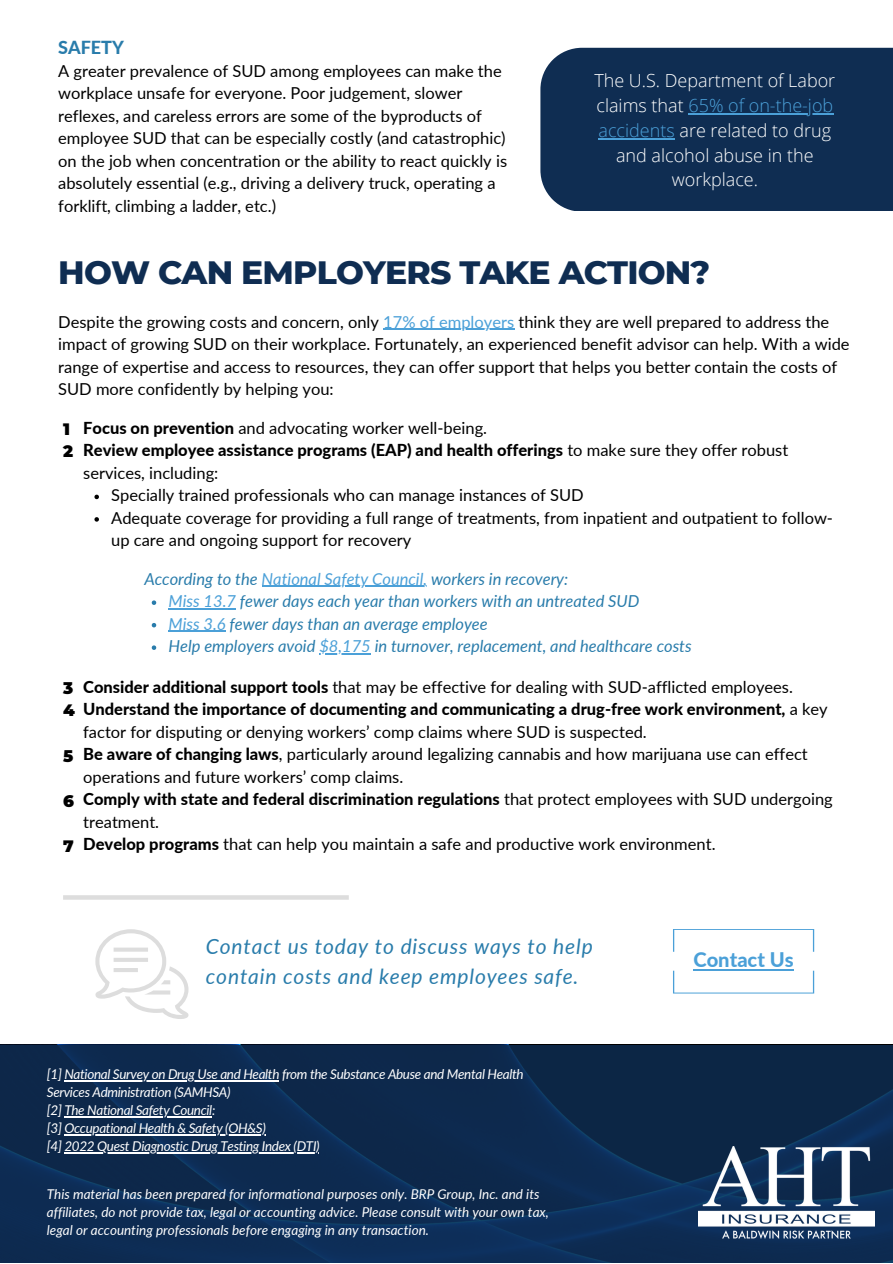
<style>
.page{position:relative;width:893px;height:1264px;background:#fff}
.page>*{position:absolute;margin:0;border:0;box-sizing:border-box;transform-origin:0 0}
.t1{font:800 33px "Montserrat";letter-spacing:-.025em;color:#0f2d52}
.t2{font:italic 21px/29.2px "Lato";letter-spacing:.04em;color:#297cab}
.t3{font:800 20.1px "Lato";color:#4ba0d8}
.t4{font:300 18px/24.8px "Open Sans";color:#fff;text-align:center}
.t5{font:800 18px "Lato";color:#297cab}
.t6{font:16.5px/22.5px "Lato";color:#000}
.t7{font:italic 16.5px/22.5px "Lato";color:#297cab}
.t8{font:900 16.5px/22px "Montserrat";color:#000}
.t9{font:italic 13.5px/18px "Lato";color:#fff}
.t10{font:italic 13.5px/18px "Lato";letter-spacing:-.025em;color:#fff}
.s1{color:#4ba0d8}
.s2{font-weight:800}
</style>
<div class="page">
<div style="left:540px;top:48px;width:352px;height:163px;background:#0f2d52"></div>
<svg style="left:0;top:1044px;width:892px;height:218px;background:#0d2a4f"></svg>
<img style="left:698px;top:1146px;width:176px;height:91px">
<svg style="left:673px;top:929px;width:141px;height:22px"></svg>
<svg style="left:673px;top:970px;width:141px;height:23px"></svg>
<hr style="left:693px;top:968px;width:100px;height:2px;background:#4ba0d8">
<hr style="left:63px;top:895px;width:286px;height:4px;background:#ddd">
<svg style="left:95px;top:929px;width:93px;height:90px"></svg>
<hr style="left:688px;top:113px;width:35px;height:1px;background:#4ba0d8">
<hr style="left:723px;top:113px;width:110px;height:1px;background:#4ba0d8">
<hr style="left:598px;top:138px;width:76px;height:1px;background:#4ba0d8">
<hr style="left:383px;top:329px;width:37px;height:1px;background:#4ba0d8">
<hr style="left:420px;top:329px;width:94px;height:1px;background:#4ba0d8">
<svg style="left:94px;top:494px;width:5px;height:5px"></svg>
<svg style="left:94px;top:517px;width:5px;height:4px"></svg>
<svg style="left:152px;top:600px;width:4px;height:5px"></svg>
<hr style="left:168px;top:608px;width:35px;height:1px;background:#4ba0d8">
<hr style="left:203px;top:608px;width:33px;height:1px;background:#4ba0d8">
<svg style="left:152px;top:623px;width:4px;height:4px"></svg>
<hr style="left:168px;top:631px;width:35px;height:1px;background:#4ba0d8">
<svg style="left:203px;top:631px;width:23px;height:1px"></svg>
<svg style="left:152px;top:645px;width:4px;height:5px"></svg>
<hr style="left:319px;top:653px;width:52px;height:1px;background:#4ba0d8">
<hr style="left:261px;top:586px;width:162px;height:1px;background:#4ba0d8">
<hr style="left:64px;top:1080px;width:215px;height:1px;background:#fff">
<hr style="left:64px;top:1116px;width:148px;height:1px;background:#fff">
<hr style="left:64px;top:1134px;width:201px;height:1px;background:#fff">
<hr style="left:64px;top:1152px;width:255px;height:1px;background:#fff">
<p class="t5" style="left:58px;top:36px;width:67px">SAFETY</p>
<p class="t6" style="left:58px;top:59px;width:450px">A greater prevalence of SUD among employees can make the workplace unsafe for everyone. Poor judgement, slower reflexes, and careless errors are some of the byproducts of employee SUD that can be especially costly (and catastrophic) on the job when concentration or the ability to react quickly is absolutely essential (e.g., driving a delivery truck, operating a forklift, climbing a ladder, etc.)</p>
<p class="t4" style="left:594px;top:68px;width:242px">The U.S. Department of Labor claims that <span class="s1">65% of on-the-job accidents</span> are related to drug and alcohol abuse in the workplace.</p>
<h1 class="t1" style="left:58px;top:252px;width:653px">HOW CAN EMPLOYERS TAKE ACTION?</h1>
<p class="t6" style="left:58px;top:310px;width:792px">Despite the growing costs and concern, only <span class="s1">17% of employers</span> think they are well prepared to address the impact of growing SUD on their workplace. Fortunately, an experienced benefit advisor can help. With a wide range of expertise and access to resources, they can offer support that helps you better contain the costs of SUD more confidently by helping you:</p>
<p class="t8" style="left:63px;top:418px;width:12px">1<br>2</p>
<p class="t6" style="left:83px;top:416px;width:706px"><span class="s2">Focus on prevention</span> and advocating worker well-being.<br><span class="s2">Review employee assistance programs (EAP) and health offerings</span> to make sure they offer robust services, including:</p>
<p class="t6" style="left:111px;top:484px;width:723px">Specially trained professionals who can manage instances of SUD<br>Adequate coverage for providing a full range of treatments, from inpatient and outpatient to follow&shy;up care and ongoing support for recovery</p>
<p class="t7" style="left:144px;top:567px;width:425px">According to the <span class="s1">National Safety Council,</span> workers in recovery:</p>
<p class="t7" style="left:168px;top:589px;width:524px"><span class="s1">Miss 13.7</span> fewer days each year than workers with an untreated SUD<br><span class="s1">Miss 3.6</span> fewer days than an average employee<br>Help employers avoid <span class="s1">$8,175</span> in turnover, replacement, and healthcare costs</p>
<p class="t8" style="left:63px;top:676px;width:13px;line-height:22.5px">3<br>4</p>
<p class="t8" style="left:63px;top:744px;width:12px">5</p>
<p class="t8" style="left:63px;top:789px;width:12px">6</p>
<p class="t8" style="left:63px;top:834px;width:12px">7</p>
<p class="t6" style="left:83px;top:675px;width:751px"><span class="s2">Consider additional support tools</span> that may be effective for dealing with SUD-afflicted employees.<br><span class="s2">Understand the importance of documenting and communicating a drug-free work environment,</span> a key factor for disputing or denying workers’ comp claims where SUD is suspected.<br><span class="s2">Be aware of changing laws</span>, particularly around legalizing cannabis and how marijuana use can effect operations and future workers’ comp claims.<br><span class="s2">Comply with state and federal discrimination regulations</span> that protect employees with SUD undergoing treatment.<br><span class="s2">Develop programs</span> that can help you maintain a safe and productive work environment.</p>
<p class="t2" style="left:206px;top:931px;width:388px">Contact us today to discuss ways to help contain costs and keep employees safe.</p>
<p class="t3" style="left:693px;top:946px;width:102px">Contact Us</p>
<p class="t10" style="left:47px;top:1065px;width:478px">[1] National Survey on Drug Use and Health from the Substance Abuse and Mental Health Services Administration (SAMHSA)<br>[2] The National Safety Council:<br>[3] Occupational Health &amp; Safety (OH&amp;S)<br>[4] 2022 Quest Diagnostic Drug Testing Index (DTI)</p>
<p class="t9" style="left:47px;top:1184px;width:503px">This material has been prepared for informational purposes only. BRP Group, Inc. and its affiliates, do not provide tax, legal or accounting advice. Please consult with your own tax, legal or accounting professionals before engaging in any transaction.</p>
</div>
